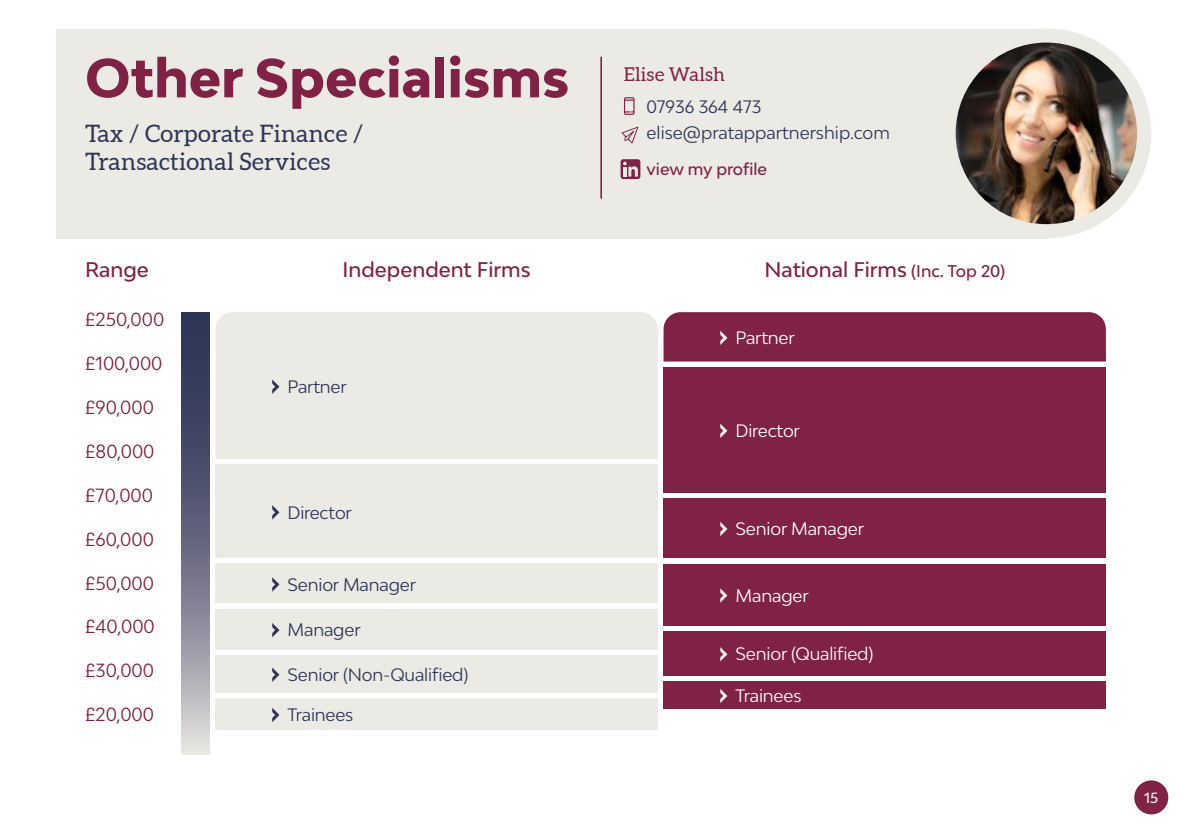
<style>
.page{position:relative;width:1191px;height:840px;background:#fff}
.page>*{position:absolute;margin:0;border:0;box-sizing:border-box;transform-origin:0 0}
.t1{font:800 52px "Bw Modelica";color:#802245}
.t2{font:24px/28px "Aleo";letter-spacing:.01em;color:#2e3557}
.t3{font:500 20px "Bw Modelica";color:#802245}
.t4{font:19px "Aleo";letter-spacing:.01em;color:#802245}
.t5{font:18px "Bw Modelica";color:#802245}
.t6{font:17px/25.6px "Bw Modelica";letter-spacing:-.01em;color:#2e3557}
.t7{font:17px "Bw Modelica";letter-spacing:-.01em;color:#fff}
.t8{font:500 16px "Bw Modelica";letter-spacing:-.005em;color:#802245}
.t9{font:500 14px "Bw Modelica";color:#eceae4}
.s1{font-size:16px}
</style>
<div class="page">
<div style="left:1134px;top:780px;width:34px;height:34px;background:#802245;border-radius:50%"></div>
<div style="left:941px;top:28px;width:210px;height:210px;background:#eceae4;border-radius:50%"></div>
<div style="left:57px;top:29px;width:992px;height:209px;background:#eceae4"></div>
<svg style="left:624px;top:97px;width:10px;height:18px"></svg>
<svg style="left:621px;top:126px;width:17px;height:17px"></svg>
<hr style="left:600px;top:57px;width:2px;height:141px;background:#802245">
<svg style="left:181px;top:312px;width:29px;height:442px;background:#707187"></svg>
<div style="left:215px;top:697px;width:443px;height:32px;background:#eceae4"></div>
<svg style="left:272px;top:708px;width:7px;height:13px"></svg>
<div style="left:215px;top:654px;width:443px;height:38px;background:#eceae4"></div>
<svg style="left:272px;top:667px;width:7px;height:14px"></svg>
<div style="left:215px;top:608px;width:443px;height:41px;background:#eceae4"></div>
<svg style="left:272px;top:623px;width:7px;height:14px"></svg>
<div style="left:215px;top:563px;width:443px;height:40px;background:#eceae4"></div>
<svg style="left:272px;top:577px;width:7px;height:14px"></svg>
<div style="left:663px;top:680px;width:443px;height:28px;background:#802245"></div>
<svg style="left:720px;top:689px;width:7px;height:13px"></svg>
<div style="left:663px;top:630px;width:443px;height:45px;background:#802245"></div>
<svg style="left:720px;top:647px;width:7px;height:14px"></svg>
<div style="left:663px;top:563px;width:443px;height:62px;background:#802245"></div>
<svg style="left:720px;top:588px;width:7px;height:14px"></svg>
<div style="left:663px;top:497px;width:443px;height:60px;background:#802245"></div>
<svg style="left:720px;top:522px;width:7px;height:14px"></svg>
<div style="left:663px;top:367px;width:443px;height:125px;background:#802245"></div>
<svg style="left:720px;top:423px;width:7px;height:15px"></svg>
<div style="left:663px;top:312px;width:443px;height:49px;background:#802245"></div>
<div style="left:215px;top:464px;width:443px;height:93px;background:#eceae4"></div>
<svg style="left:272px;top:505px;width:7px;height:14px"></svg>
<div style="left:215px;top:312px;width:443px;height:147px;background:#eceae4"></div>
<svg style="left:272px;top:379px;width:7px;height:14px"></svg>
<img style="left:955px;top:43px;width:182px;height:181px;border-radius:91px">
<div style="left:620px;top:159px;width:20px;height:20px;background:#802245;border-radius:3px"></div>
<svg style="left:623px;top:162px;width:15px;height:14px"></svg>
<h1 class="t1" style="left:85px;top:44px;width:486px">Other Specialisms</h1>
<h2 class="t2" style="left:85px;top:121px;width:280px">Tax / Corporate Finance /<br>Transactional Services</h2>
<p class="t4" style="left:624px;top:63px;width:103px">Elise Walsh</p>
<p class="t6" style="left:646px;top:93px;width:245px">07936 364 473 elise@pratappartnership.com</p>
<p class="t8" style="left:646px;top:159px;width:122px">view my profile</p>
<p class="t3" style="left:85px;top:256px;width:65px">Range</p>
<p class="t5" style="left:85px;top:308px;width:81px">£250,000</p>
<p class="t5" style="left:85px;top:351px;width:79px">£100,000</p>
<p class="t5" style="left:85px;top:395px;width:70px">£90,000</p>
<p class="t5" style="left:85px;top:439px;width:71px">£80,000</p>
<p class="t5" style="left:85px;top:483px;width:69px">£70,000</p>
<p class="t5" style="left:85px;top:527px;width:70px">£60,000</p>
<p class="t5" style="left:85px;top:571px;width:70px">£50,000</p>
<p class="t5" style="left:85px;top:614px;width:71px">£40,000</p>
<p class="t5" style="left:85px;top:658px;width:70px">£30,000</p>
<p class="t5" style="left:85px;top:702px;width:70px">£20,000</p>
<p class="t3" style="left:343px;top:256px;width:189px">Independent Firms</p>
<p class="t3" style="left:764px;top:256px;width:242px">National Firms <span class="s1">(Inc. Top 20)</span></p>
<p class="t6" style="left:287px;top:373px;width:61px">Partner</p>
<p class="t6" style="left:287px;top:499px;width:66px">Director</p>
<p class="t6" style="left:287px;top:571px;width:130px">Senior Manager</p>
<p class="t6" style="left:287px;top:616px;width:75px">Manager</p>
<p class="t6" style="left:287px;top:661px;width:182px">Senior (Non-Qualified)</p>
<p class="t6" style="left:287px;top:701px;width:67px">Trainees</p>
<p class="t7" style="left:735px;top:326px;width:61px">Partner</p>
<p class="t7" style="left:735px;top:419px;width:66px">Director</p>
<p class="t7" style="left:735px;top:517px;width:130px">Senior Manager</p>
<p class="t7" style="left:735px;top:584px;width:75px">Manager</p>
<p class="t7" style="left:735px;top:642px;width:139px">Senior (Qualified)</p>
<p class="t7" style="left:735px;top:684px;width:67px">Trainees</p>
<p class="t9" style="left:1144px;top:788px;width:16px">15</p>
</div>
